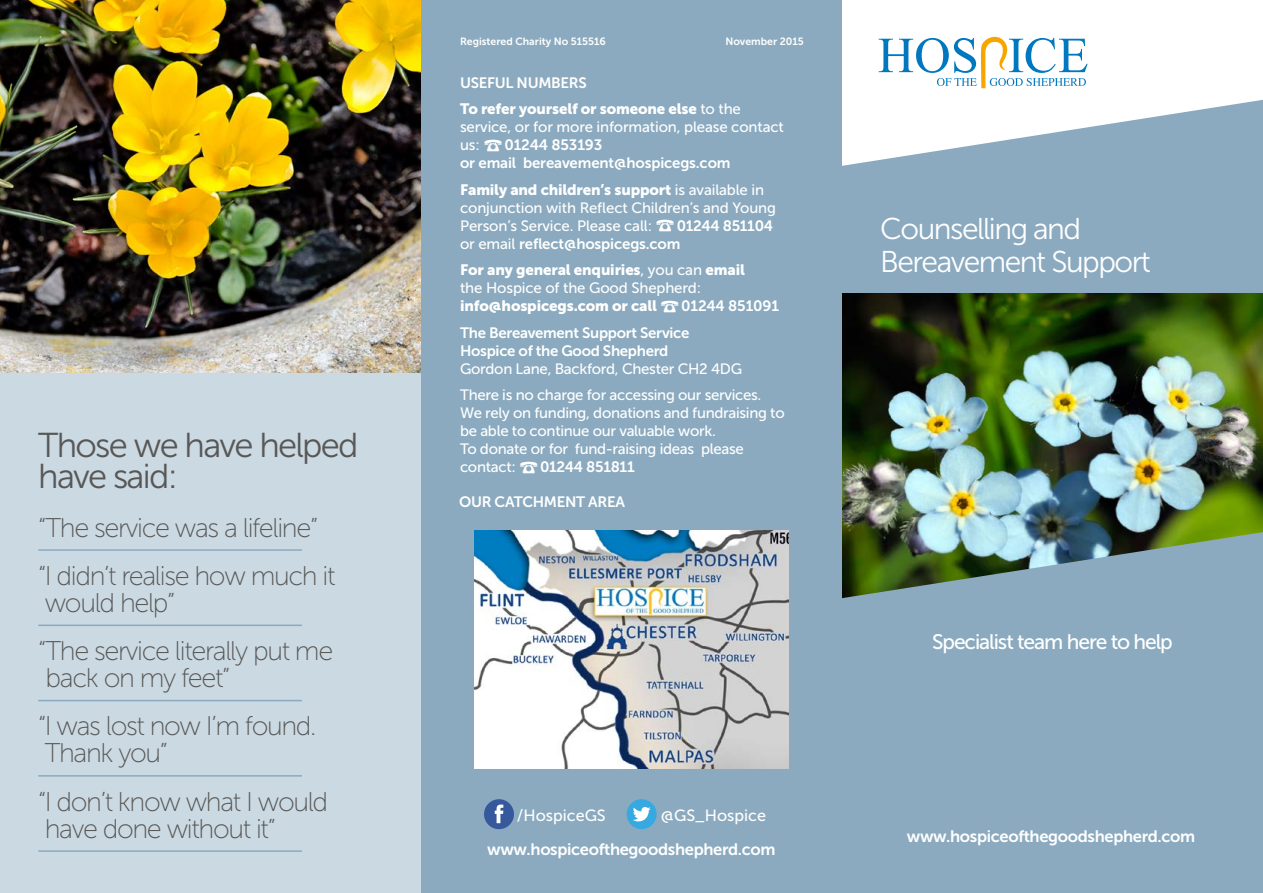
<style>
.page{position:relative;width:1263px;height:893px;background:#fff}
.page>*{position:absolute;margin:0;border:0;box-sizing:border-box;transform-origin:0 0}
.t1{font:34.5px/31.5px "Museo Sans 300";letter-spacing:-.05em;color:#575756}
.t2{font:30px/33px "Museo Sans 300";letter-spacing:-.05em;color:#fff}
.t3{font:27px/48.3px "Museo Sans 100";letter-spacing:-.05em;color:#575756}
.t4{font:21px "Museo Sans 500";letter-spacing:-.05em;color:#fff}
.t5{font:16.5px "Museo Sans 700";letter-spacing:-.02em;color:#fff}
.t6{font:16.2px "Museo Sans 500";color:#fff}
.t7{font:15px/18px "Museo Sans 500";letter-spacing:-.02em;color:#fff}
.t8{font:15px/18px "Museo Sans 700";letter-spacing:-.02em;color:#fff}
.t9{font:15px "Museo Sans 900";letter-spacing:-.01em;color:#fff}
.t10{font:10.5px "Museo Sans 700";color:#fff}
.s1{font-family:"Museo Sans 500"}
</style>
<div class="page">
<div style="left:0;top:0;width:421px;height:893px;background:#cbd9e2"></div>
<div style="left:421px;top:0;width:421px;height:893px;background:#8baabf"></div>
<div style="left:842px;top:51px;width:421px;height:351px;background:#8baabf"></div>
<img style="left:842px;top:293px;width:421px;height:239px">
<svg style="left:842px;top:36px;width:421px;height:130px;fill:#fff"></svg>
<svg style="left:842px;top:532px;width:421px;height:361px;background:#85a4b4"></svg>
<svg style="left:879px;top:37px;width:208px;height:51px"></svg>
<div style="left:484px;top:799px;width:30px;height:30px;background:#35599c;border-radius:50%"></div>
<svg style="left:495px;top:805px;width:8px;height:18px"></svg>
<div style="left:627px;top:799px;width:30px;height:30px;background:#36a9e1;border-radius:50%"></div>
<svg style="left:633px;top:807px;width:18px;height:14px"></svg>
<hr style="left:38px;top:549px;width:264px;height:2px;background:#8baabf">
<hr style="left:38px;top:625px;width:264px;height:1px;background:#8baabf">
<hr style="left:38px;top:700px;width:264px;height:1px;background:#8baabf">
<hr style="left:38px;top:775px;width:264px;height:2px;background:#8baabf">
<hr style="left:38px;top:850px;width:264px;height:2px;background:#8baabf">
<img style="left:475px;top:530px;width:313px;height:238px">
<img style="left:0;top:0;width:421px;height:373px">
<h1 class="t1" style="left:38px;top:429px;width:322px">Those we have helped have said:</h1>
<h3 class="t3" style="left:38px;top:503px;width:299px">“The service was a lifeline” “I didn’t realise how much it</h3>
<h3 class="t3" style="left:38px;top:579px;width:297px">would help”<br>“The service literally put me</h3>
<h3 class="t3" style="left:38px;top:654px;width:280px">back on my feet”<br>“I was lost now I’m found.</h3>
<h3 class="t3" style="left:38px;top:729px;width:291px">Thank you”<br>“I don’t know what I would</h3>
<h3 class="t3" style="left:45px;top:804px;width:232px">have done without it”</h3>
<p class="t10" style="left:460px;top:35px;width:147px">Registered Charity No 515516</p>
<p class="t10" style="left:725px;top:36px;width:80px">November 2015</p>
<p class="t8" style="left:460px;top:74px;width:128px">USEFUL NUMBERS</p>
<p class="t9" style="left:460px;top:101px;width:282px">To refer yourself or someone else <span class="s1">to the</span></p>
<p class="t7" style="left:460px;top:118px;width:325px">service, or for more information, please contact us:</p>
<p class="t8" style="left:460px;top:136px;width:272px;text-indent:44px">01244 853193<br>or email bereavement@hospicegs.com</p>
<p class="t9" style="left:460px;top:181px;width:306px">Family and children’s support <span class="s1">is available in</span></p>
<p class="t7" style="left:460px;top:199px;width:317px">conjunction with Reflect Children’s and Young<br>Person’s Service. Please call:</p>
<p class="t8" style="left:460px;top:217px;width:315px;text-indent:217px">01244 851104 <span class="s1">or email</span> reflect@hospicegs.com</p>
<p class="t9" style="left:460px;top:262px;width:286px">For any general enquiries<span class="s1">, you can</span> email</p>
<p class="t7" style="left:460px;top:279px;width:243px">the Hospice of the Good Shepherd:</p>
<p class="t9" style="left:460px;top:298px;width:198px">info@hospicegs.com or call</p>
<p class="t8" style="left:460px;top:293px;width:320px;line-height:26.5px;text-indent:221px">01244 851091<br>The Bereavement Support Service</p>
<p class="t8" style="left:460px;top:342px;width:210px">Hospice of the Good Shepherd</p>
<p class="t7" style="left:460px;top:355px;width:303px;line-height:26.5px">Gordon Lane, Backford, Chester CH2 4DG<br>There is no charge for accessing our services.</p>
<p class="t7" style="left:460px;top:404px;width:326px">We rely on funding, donations and fundraising to be able to continue our valuable work.<br>To donate or for fund-raising ideas please contact:</p>
<p class="t8" style="left:540px;top:458px;width:96px">01244 851811</p>
<p class="t8" style="left:459px;top:493px;width:167px">OUR CATCHMENT AREA</p>
<p class="t6" style="left:517px;top:807px;width:90px">/HospiceGS</p>
<p class="t6" style="left:661px;top:807px;width:107px">@GS_Hospice</p>
<p class="t5" style="left:487px;top:840px;width:290px">www.hospiceofthegoodshepherd.com</p>
<h2 class="t2" style="left:880px;top:212px;width:272px">Counselling and<br>Bereavement Support</h2>
<h3 class="t4" style="left:932px;top:631px;width:242px">Specialist team here to help</h3>
<p class="t5" style="left:907px;top:827px;width:290px">www.hospiceofthegoodshepherd.com</p>
</div>
